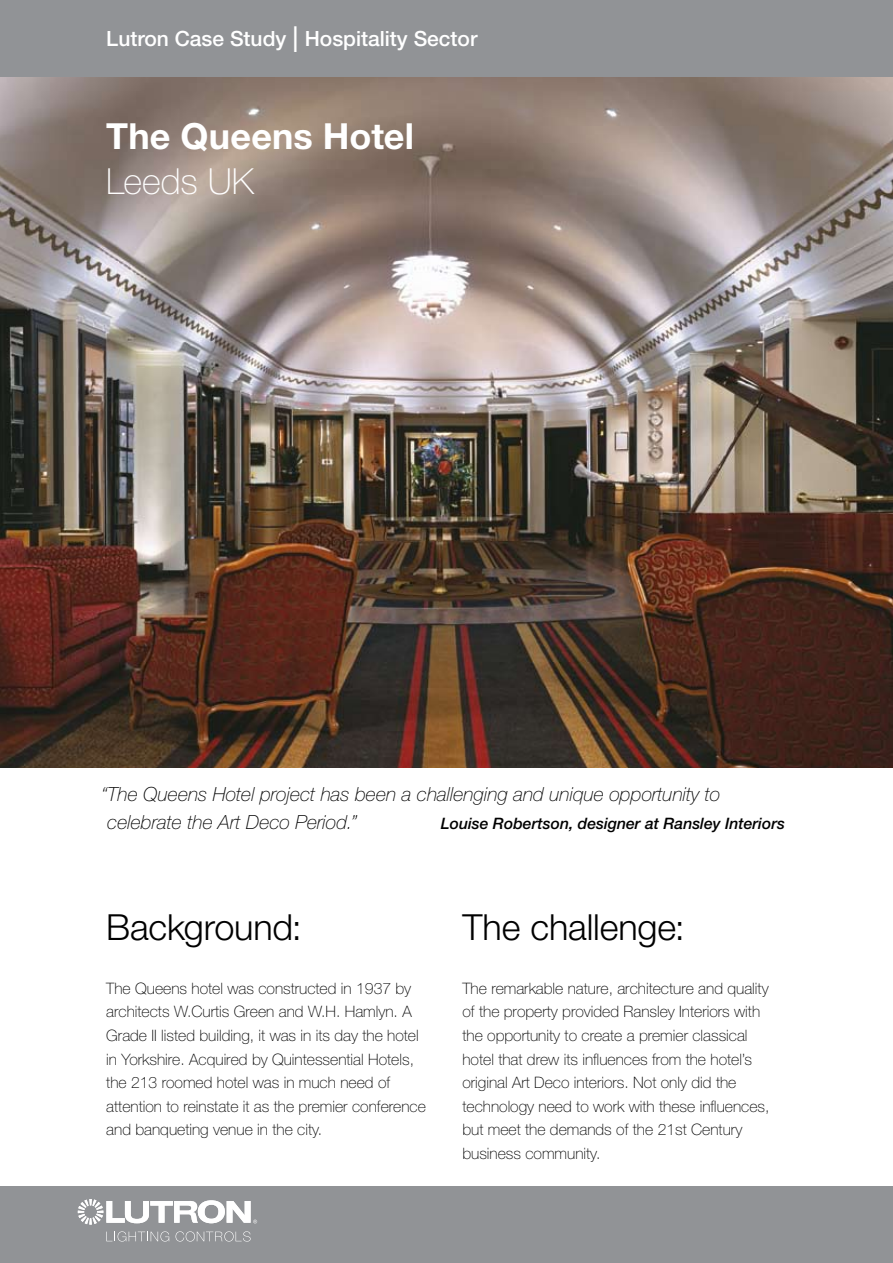
<style>
.page{position:relative;width:893px;height:1263px;background:#fff}
.page>*{position:absolute;margin:0;border:0;box-sizing:border-box;transform-origin:0 0}
.t1{font:300 36px "Helvetica Neue LT Std";letter-spacing:-.005em;color:#000}
.t2{font:700 36px "Helvetica Neue LT Std";letter-spacing:.005em;color:#fff}
.t3{font:100 36px "Helvetica Neue LT Std";letter-spacing:-.005em;color:#fff}
.t4{font:500 21px "Helvetica Neue LT Std";color:#fff}
.t5{font:italic 100 19.5px/28.5px "Helvetica Neue LT Std";color:#000}
.t6{font:100 15.75px/23.7px "Helvetica Neue LT Std";color:#000}
.t7{font:italic 500 15.75px "Helvetica Neue LT Std";color:#000}
.s1{font-weight:300;font-size:36px}
</style>
<div class="page">
<img style="left:0;top:77px;width:893px;height:690px">
<div style="left:0;top:0;width:893px;height:77px;background:#919396"></div>
<div style="left:0;top:1186px;width:893px;height:77px;background:#919396"></div>
<svg style="left:106px;top:1231px;width:63px;height:10px"></svg>
<svg style="left:175px;top:1231px;width:76px;height:10px"></svg>
<svg style="left:78px;top:1199px;width:179px;height:25px"></svg>
<h2 class="t4" style="left:106px;top:26px;width:373px">Lutron Case Study <span class="s1">l</span> Hospitality Sector</h2>
<h1 class="t2" style="left:106px;top:114px;width:309px">The Queens Hotel</h1>
<h1 class="t3" style="left:106px;top:161px;width:149px">Leeds UK</h1>
<p class="t5" style="left:107px;top:779px;width:615px;text-indent:-6px">“The Queens Hotel project has been a challenging and unique opportunity to celebrate the Art Deco Period.”</p>
<p class="t7" style="left:441px;top:814px;width:346px">Louise Robertson, designer at Ransley Interiors</p>
<h1 class="t1" style="left:106px;top:905px;width:197px">Background:</h1>
<p class="t6" style="left:106px;top:976px;width:321px">The Queens hotel was constructed in 1937 by architects W.Curtis Green and W.H. Hamlyn. A Grade II listed building, it was in its day the hotel in Yorkshire. Acquired by Quintessential Hotels, the 213 roomed hotel was in much need of attention to reinstate it as the premier conference and banqueting venue in the city.</p>
<h1 class="t1" style="left:462px;top:905px;width:224px">The challenge:</h1>
<p class="t6" style="left:462px;top:976px;width:309px">The remarkable nature, architecture and quality of the property provided Ransley Interiors with the opportunity to create a premier classical hotel that drew its influences from the hotel’s original Art Deco interiors. Not only did the technology need to work with these influences, but meet the demands of the 21st Century business community.</p>
</div>
